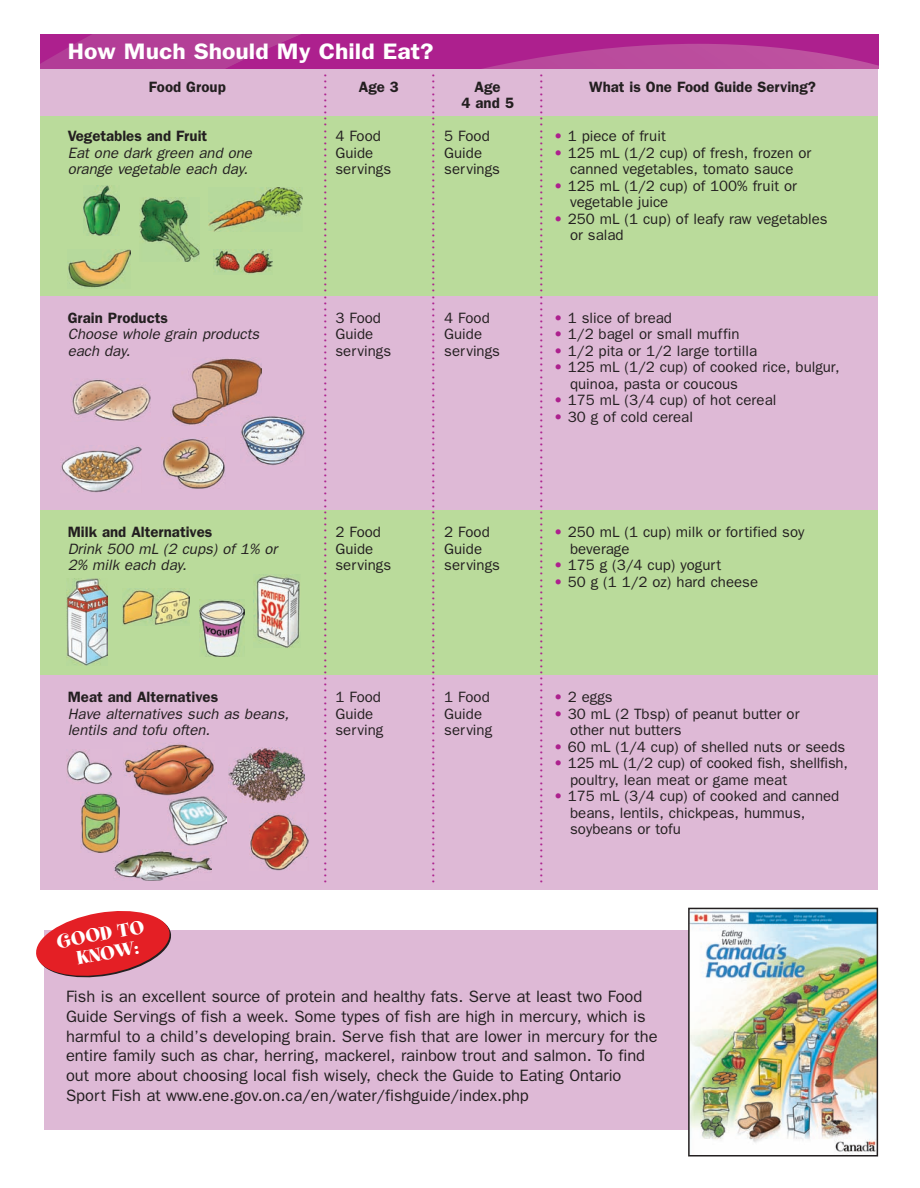
<style>
.page{position:relative;width:920px;height:1188px;background:#fff}
.page>*{position:absolute;margin:0;border:0;box-sizing:border-box;transform-origin:0 0}
.t1{font:600 22.5px "Franklin Gothic";color:#fff;scale:1.1 1}
.t2{font:21px/19.5px "Spumoni LP";color:#fff;text-align:center;scale:1.1 1}
.t3{font:16.5px/19.8px "Franklin Gothic";color:#231f20}
.t4{font:15px/16.5px "Franklin Gothic";color:#231f20}
.t5{font:italic 15px/16.5px "Franklin Gothic";color:#231f20}
.t6{font:600 15px/16.5px "Franklin Gothic";color:#231f20;text-align:center}
.t7{font:13.5px "Spumoni LP";color:#ad208e}
.s1{color:#ad208e}
</style>
<div class="page">
<div style="left:41px;top:41px;width:837px;height:841px;background:#badb9b"></div>
<div style="left:41px;top:63px;width:837px;height:53px;background:#deb9d6"></div>
<div style="left:41px;top:297px;width:837px;height:213px;background:#deb9d6"></div>
<div style="left:41px;top:675px;width:837px;height:215px;background:#deb9d6"></div>
<svg style="left:41px;top:34px;width:837px;height:35px;background:#b13293"></svg>
<div style="left:44px;top:930px;width:649px;height:200px;background:#deb9d6"></div>
<svg style="left:36px;top:911px;width:135px;height:67px"></svg>
<img style="left:691px;top:911px;width:184px;height:242px">
<div style="left:688px;top:908px;width:190px;height:248px;border:2px solid #231f20"></div>
<img style="left:171px;top:358px;width:90px;height:67px">
<img style="left:163px;top:439px;width:62px;height:50px">
<img style="left:61px;top:446px;width:81px;height:46px">
<img style="left:67px;top:578px;width:41px;height:88px">
<img style="left:253px;top:574px;width:47px;height:73px">
<img style="left:200px;top:600px;width:45px;height:57px">
<img style="left:123px;top:589px;width:66px;height:36px">
<img style="left:67px;top:751px;width:44px;height:33px">
<img style="left:249px;top:813px;width:59px;height:57px">
<img style="left:168px;top:795px;width:58px;height:51px">
<img style="left:114px;top:851px;width:98px;height:30px">
<img style="left:228px;top:747px;width:76px;height:56px">
<img style="left:81px;top:792px;width:39px;height:61px">
<img style="left:72px;top:380px;width:78px;height:41px">
<img style="left:83px;top:185px;width:36px;height:50px">
<img style="left:140px;top:197px;width:60px;height:64px">
<img style="left:208px;top:188px;width:95px;height:43px">
<img style="left:214px;top:249px;width:58px;height:25px">
<img style="left:240px;top:415px;width:65px;height:50px">
<img style="left:68px;top:249px;width:62px;height:39px">
<img style="left:124px;top:744px;width:90px;height:51px">
<h1 class="t1" style="left:68px;top:38px;width:334px">How Much Should My Child Eat?</h1>
<p class="t7" style="left:317px;top:883px;width:810px;rotate:-90deg">....................................................................................................................................</p>
<p class="t7" style="left:425px;top:883px;width:810px;rotate:-90deg">....................................................................................................................................</p>
<p class="t7" style="left:533px;top:883px;width:810px;rotate:-90deg">....................................................................................................................................</p>
<h2 class="t2" style="left:55px;top:935px;width:82px;rotate:-10deg">GOOD TO<br>KNOW:</h2>
<p class="t3" style="left:66px;top:986px;width:593px">Fish is an excellent source of protein and healthy fats. Serve at least two Food Guide Servings of fish a week. Some types of fish are high in mercury, which is harmful to a child’s developing brain. Serve fish that are lower in mercury for the entire family such as char, herring, mackerel, rainbow trout and salmon. To find out more about choosing local fish wisely, check the Guide to Eating Ontario Sport Fish at www.ene.gov.on.ca/en/water/fishguide/index.php</p>
<p class="t6" style="left:589px;top:79px;width:228px">What is One Food Guide Serving?</p>
<p class="t4" style="left:554px;top:128px;width:113px"><span class="s1">•</span> 1 piece of fruit</p>
<p class="t4" style="left:554px;top:145px;width:259px;text-align:center"><span class="s1">•</span> 125 mL (1/2 cup) of fresh, frozen or canned vegetables, tomato sauce</p>
<p class="t4" style="left:570px;top:178px;width:228px;text-indent:-16px"><span class="s1">•</span> 125 mL (1/2 cup) of 100% fruit or vegetable juice</p>
<p class="t4" style="left:570px;top:211px;width:259px;text-indent:-16px"><span class="s1">•</span> 250 mL (1 cup) of leafy raw vegetables or salad</p>
<p class="t6" style="left:149px;top:79px;width:78px">Food Group</p>
<p class="t6" style="left:68px;top:128px;width:141px">Vegetables and Fruit</p>
<p class="t5" style="left:68px;top:145px;width:186px">Eat one dark green and one orange vegetable each day.</p>
<p class="t6" style="left:359px;top:79px;width:42px">Age 3</p>
<p class="t4" style="left:335px;top:128px;width:57px">4 Food<br>Guide servings</p>
<p class="t6" style="left:461px;top:79px;width:54px">Age<br>4 and 5</p>
<p class="t4" style="left:444px;top:128px;width:57px">5 Food<br>Guide servings</p>
<p class="t4" style="left:554px;top:310px;width:120px"><span class="s1">•</span> 1 slice of bread</p>
<p class="t4" style="left:554px;top:326px;width:187px"><span class="s1">•</span> 1/2 bagel or small muffin</p>
<p class="t4" style="left:554px;top:343px;width:205px"><span class="s1">•</span> 1/2 pita or 1/2 large tortilla</p>
<p class="t4" style="left:570px;top:359px;width:271px;text-indent:-16px"><span class="s1">•</span> 125 mL (1/2 cup) of cooked rice, bulgur, quinoa, pasta or coucous</p>
<p class="t4" style="left:554px;top:392px;width:224px"><span class="s1">•</span> 175 mL (3/4 cup) of hot cereal</p>
<p class="t4" style="left:554px;top:409px;width:140px"><span class="s1">•</span> 30 g of cold cereal</p>
<p class="t6" style="left:68px;top:310px;width:102px">Grain Products</p>
<p class="t5" style="left:68px;top:326px;width:193px">Choose whole grain products each day.</p>
<p class="t4" style="left:335px;top:310px;width:57px">3 Food<br>Guide servings</p>
<p class="t4" style="left:444px;top:310px;width:57px">4 Food<br>Guide servings</p>
<p class="t4" style="left:570px;top:524px;width:236px;text-indent:-16px"><span class="s1">•</span> 250 mL (1 cup) milk or fortified soy beverage</p>
<p class="t4" style="left:554px;top:557px;width:169px"><span class="s1">•</span> 175 g (3/4 cup) yogurt</p>
<p class="t4" style="left:554px;top:574px;width:206px"><span class="s1">•</span> 50 g (1 1/2 oz) hard cheese</p>
<p class="t6" style="left:68px;top:524px;width:146px">Milk and Alternatives</p>
<p class="t5" style="left:68px;top:541px;width:211px">Drink 500 mL (2 cups) of 1% or<br>2% milk each day.</p>
<p class="t4" style="left:335px;top:524px;width:57px">2 Food<br>Guide servings</p>
<p class="t4" style="left:444px;top:524px;width:57px">2 Food<br>Guide servings</p>
<p class="t6" style="left:68px;top:689px;width:152px">Meat and Alternatives</p>
<p class="t5" style="left:68px;top:706px;width:223px">Have alternatives such as beans, lentils and tofu often.</p>
<p class="t4" style="left:554px;top:689px;width:60px"><span class="s1">•</span> 2 eggs</p>
<p class="t4" style="left:570px;top:706px;width:231px;text-indent:-16px"><span class="s1">•</span> 30 mL (2 Tbsp) of peanut butter or other nut butters</p>
<p class="t4" style="left:554px;top:739px;width:293px"><span class="s1">•</span> 60 mL (1/4 cup) of shelled nuts or seeds</p>
<p class="t4" style="left:570px;top:755px;width:279px;text-indent:-16px"><span class="s1">•</span> 125 mL (1/2 cup) of cooked fish, shellfish, poultry, lean meat or game meat</p>
<p class="t4" style="left:570px;top:788px;width:271px;text-indent:-16px"><span class="s1">•</span> 175 mL (3/4 cup) of cooked and canned beans, lentils, chickpeas, hummus, soybeans or tofu</p>
<p class="t4" style="left:335px;top:689px;width:49px">1 Food<br>Guide serving</p>
<p class="t4" style="left:444px;top:689px;width:49px">1 Food<br>Guide serving</p>
</div>
